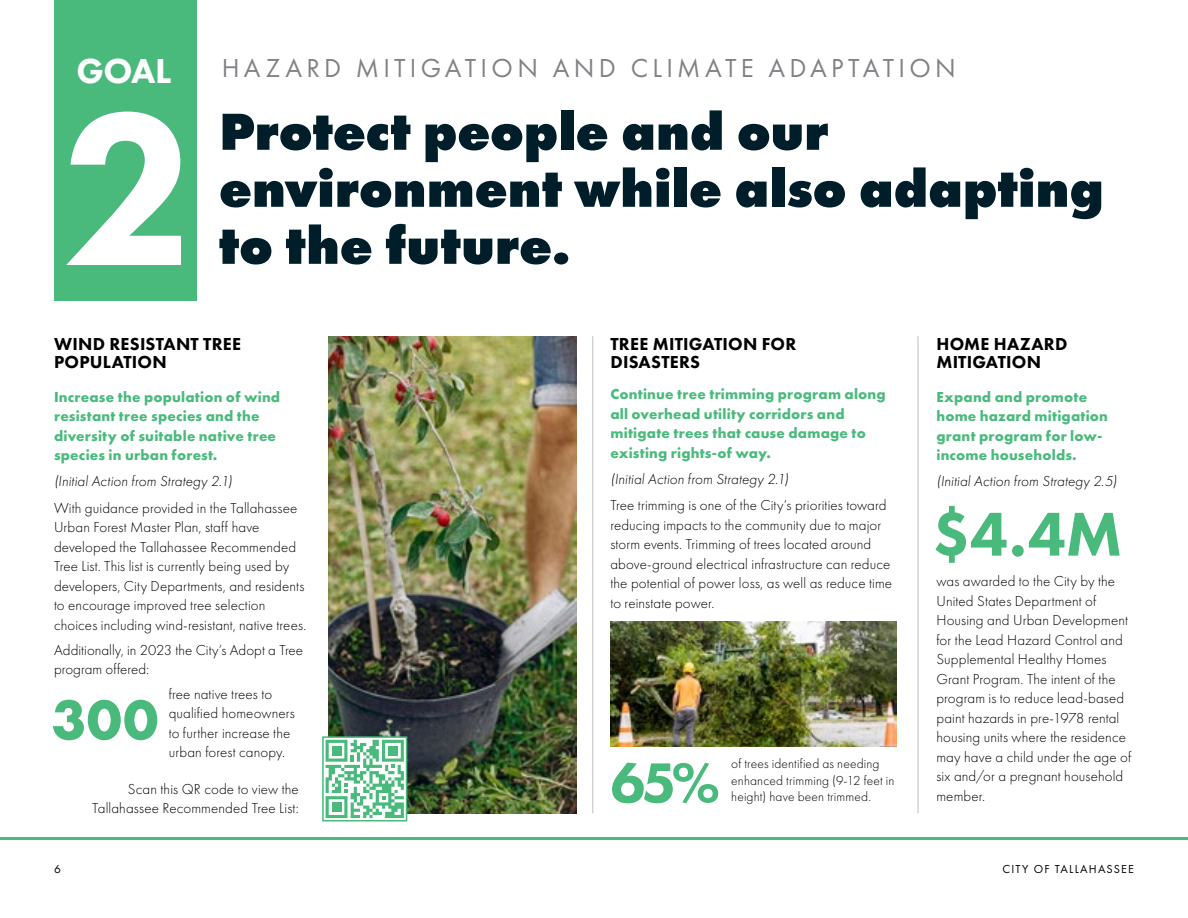
<style>
.page{position:relative;width:1188px;height:918px;background:#fff}
.page>*{position:absolute;margin:0;border:0;box-sizing:border-box;transform-origin:0 0}
.t1{font:800 225px "Futura PT";color:#fff}
.t2{font:800 64.2px "Futura PT";color:#49ba7c}
.t3{font:800 58.5px "Futura PT";color:#49ba7c}
.t4{font:700 58.2px "Futura PT";color:#49ba7c}
.t5{font:800 54px/57px "Futura PT";color:#001d2a}
.t6{font:800 36px "Futura PT";color:#fff}
.t7{font:27px "Futura PT";letter-spacing:.16em;color:#808285}
.t8{font:800 18px/18px "Futura PT";letter-spacing:.01em;color:#000}
.t9{font:300 15px/19.5px "Futura PT";letter-spacing:.005em;color:#000}
.t10{font:700 15px/19.5px "Futura PT";letter-spacing:.015em;color:#49ba7c}
.t11{font:italic 300 15px "Futura PT";letter-spacing:.01em;color:#000}
.t12{font:300 13.5px/16.5px "Futura PT";letter-spacing:.01em;color:#000}
.t13{font:12px "Futura PT";letter-spacing:.1em;color:#000}
</style>
<div class="page">
<div style="left:54px;top:0;width:142px;height:301px;background:#49ba7c"></div>
<hr style="left:0;top:837px;width:1188px;height:3px;background:#49ba7c">
<hr style="left:918px;top:336px;width:1px;height:477px;background:#bcbec0">
<hr style="left:592px;top:336px;width:1px;height:477px;background:#bcbec0">
<img style="left:610px;top:621px;width:287px;height:126px">
<img style="left:329px;top:336px;width:247px;height:477px">
<svg style="left:322px;top:736px;width:85px;height:85px"></svg>
<svg style="left:326px;top:740px;width:78px;height:78px"></svg>
<div style="left:332px;top:746px;width:9px;height:9px;background:#49ba7c"></div>
<div style="left:388px;top:746px;width:10px;height:9px;background:#49ba7c"></div>
<div style="left:332px;top:802px;width:9px;height:10px;background:#49ba7c"></div>
<h3 class="t6" style="left:76px;top:48px;width:96px">GOAL</h3>
<h1 class="t1" style="left:61px;top:49px;width:137px">2</h1>
<h3 class="t7" style="left:222px;top:52px;width:736px">HAZARD MITIGATION AND CLIMATE ADAPTATION</h3>
<h3 class="t5" style="left:219px;top:102px;width:886px">Protect people and our environment while also adapting to the future.</h3>
<p class="t8" style="left:54px;top:335px;width:189px">WIND RESISTANT TREE<br>POPULATION</p>
<p class="t10" style="left:54px;top:386px;width:228px">Increase the population of wind resistant tree species and the diversity of suitable native tree species in urban forest.</p>
<p class="t11" style="left:54px;top:473px;width:180px">(Initial Action from Strategy 2.1)</p>
<p class="t9" style="left:54px;top:498px;width:254px">With guidance provided in the Tallahassee Urban Forest Master Plan, staff have developed the Tallahassee Recommended Tree List. This list is currently being used by developers, City Departments, and residents to encourage improved tree selection choices including wind-resistant, native trees.</p>
<p class="t9" style="left:54px;top:640px;width:251px">Additionally, in 2023 the City’s Adopt a Tree program offered:</p>
<h3 class="t4" style="left:51px;top:682px;width:108px">300</h3>
<p class="t9" style="left:169px;top:684px;width:128px">free native trees to qualified homeowners to further increase the urban forest canopy.</p>
<p class="t9" style="left:92px;top:779px;width:208px;text-align:right">Scan this QR code to view the<br>Tallahassee Recommended Tree List:</p>
<p class="t8" style="left:610px;top:335px;width:187px">TREE MITIGATION FOR<br>DISASTERS</p>
<p class="t10" style="left:610px;top:384px;width:277px">Continue tree trimming program along all overhead utility corridors and mitigate trees that cause damage to existing rights-of way.</p>
<p class="t11" style="left:610px;top:470px;width:180px">(Initial Action from Strategy 2.1)</p>
<p class="t9" style="left:610px;top:496px;width:283px">Tree trimming is one of the City’s priorities toward reducing impacts to the community due to major storm events. Trimming of trees located around above-ground electrical infrastructure can reduce the potential of power loss, as well as reduce time to reinstate power.</p>
<h3 class="t3" style="left:610px;top:746px;width:111px">65%</h3>
<p class="t12" style="left:731px;top:756px;width:165px">of trees identified as needing enhanced trimming (9-12 feet in height) have been trimmed.</p>
<p class="t8" style="left:937px;top:335px;width:132px">HOME HAZARD<br>MITIGATION</p>
<p class="t10" style="left:936px;top:386px;width:173px">Expand and promote home hazard mitigation grant program for low&shy;income households.</p>
<p class="t11" style="left:936px;top:473px;width:182px">(Initial Action from Strategy 2.5)</p>
<h2 class="t2" style="left:932px;top:494px;width:192px">$4.4M</h2>
<p class="t9" style="left:936px;top:572px;width:196px">was awarded to the City by the<br>United States Department of<br>Housing and Urban Development for the Lead Hazard Control and<br>Supplemental Healthy Homes<br>Grant Program. The intent of the program is to reduce lead-based paint hazards in pre-1978 rental housing units where the residence may have a child under the age of six and/or a pregnant household member.</p>
<p class="t13" style="left:54px;top:862px;width:8px">6</p>
<p class="t13" style="left:1003px;top:862px;width:133px">CITY OF TALLAHASSEE</p>
</div>
